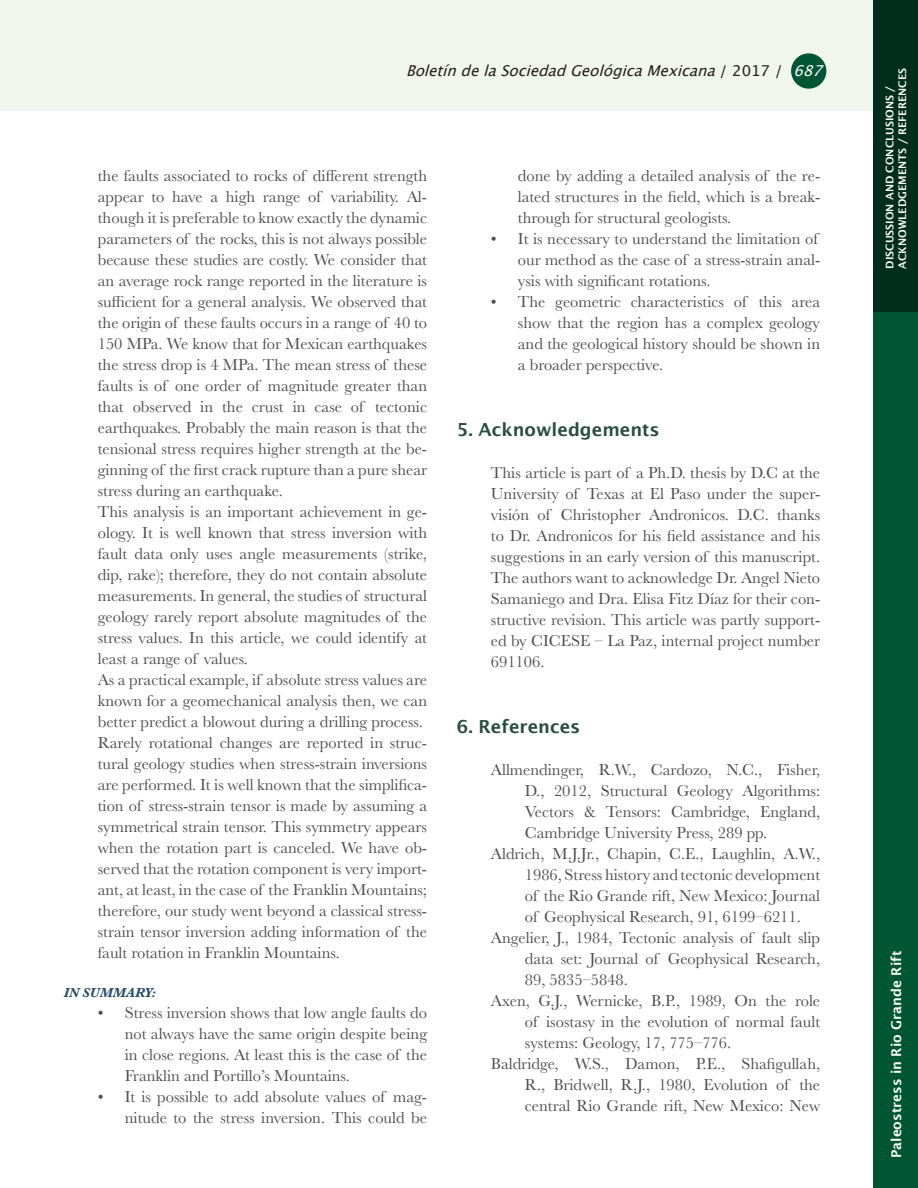
<style>
.page{position:relative;width:918px;height:1188px;background:#fff}
.page>*{position:absolute;margin:0;border:0;box-sizing:border-box;transform-origin:0 0}
.Hierarchy_1{font:600 18px "Lucida Sans";color:#274d3e}
.Indented-text{font:16.5px/21px "Baskerville";color:#4b4c4d;text-align:justify}
.References{font:16.5px/21px "Baskerville";color:#4b4c4d;text-align:justify}
.t1{font:italic 15px "Lucida Grande";color:#231f20}
.t2{font:600 13.5px "Lucida Sans";color:#fff}
.Hierarchy_3{font:italic 700 13.5px "Baskerville";color:#274d66}
.Section{font:600 10.5px/12.6px "Lucida Sans";color:#fff}
.s1{font-style:normal}
.s2{color:#fff}
</style>
<div class="page">
<div style="left:874px;top:311px;width:44px;height:877px;background:#005534"></div>
<div style="left:0;top:0;width:874px;height:111px;background:#f0f6ed"></div>
<div style="left:791px;top:53px;width:35px;height:36px;background:#005534;border-radius:50%"></div>
<div style="left:874px;top:0;width:44px;height:311px;background:#012d1c"></div>
<p class="t1" style="left:406px;top:62px;width:425px">BoletíndelaSociedadGeológicaMexicana<span class="s1">/ 2 0 1 7 /</span> <span class="s2">687</span></p>
<p class="Section" style="left:884px;top:269px;width:202px;rotate:-90deg">DISCUSSION AND CONCLUSIONS /<br>ACKNOWLEDGEMENTS / REFERENCES</p>
<p class="Indented-text" style="left:98px;top:166px;width:331px">the faults associated to rocks of different strength appear to have a high range of variability. Al&shy;though it is preferable to know exactly the dynamic parameters of the rocks, this is not always possible because these studies are costly. We consider that an average rock range reported in the literature is sufficient for a general analysis. We observed that the origin of these faults occurs in a range of 40 to 150 MPa. We know that for Mexican earthquakes the stress drop is 4 MPa. The mean stress of these faults is of one order of magnitude greater than that observed in the crust in case of tectonic earthquakes. Probably the main reason is that the tensional stress requires higher strength at the be&shy;ginning of the first crack rupture than a pure shear stress during an earthquake.</p>
<p class="Indented-text" style="left:98px;top:502px;width:331px">This analysis is an important achievement in ge&shy;ology. It is well known that stress inversion with fault data only uses angle measurements (strike, dip, rake); therefore, they do not contain absolute measurements. In general, the studies of structural geology rarely report absolute magnitudes of the stress values. In this article, we could identify at least a range of values.</p>
<p class="Indented-text" style="left:98px;top:670px;width:331px">As a practical example, if absolute stress values are known for a geomechanical analysis then, we can better predict a blowout during a drilling process.</p>
<p class="Indented-text" style="left:98px;top:733px;width:331px">Rarely rotational changes are reported in struc&shy;tural geology studies when stress-strain inversions are performed. It is well known that the simplifica&shy;tion of stress-strain tensor is made by assuming a symmetrical strain tensor. This symmetry appears when the rotation part is canceled. We have ob&shy;served that the rotation component is very import&shy;ant, at least, in the case of the Franklin Mountains; therefore, our study went beyond a classical stress&shy;strain tensor inversion adding information of the fault rotation in Franklin Mountains.</p>
<p class="Hierarchy_3" style="left:64px;top:983px;width:94px">IN SUMMARY:</p>
<p class="Indented-text" style="left:125px;top:1003px;width:304px;text-indent:-27px">• Stress inversion shows that low angle faults do not always have the same origin despite being in close regions. At least this is the case of the Franklin and Portillo’s Mountains.</p>
<p class="Indented-text" style="left:98px;top:1087px;width:331px;text-align:right">• It is possible to add absolute values of mag&shy;nitude to the stress inversion. This could be</p>
<p class="Indented-text" style="left:518px;top:166px;width:304px">done by adding a detailed analysis of the re&shy;lated structures in the field, which is a break&shy;through for structural geologists.</p>
<p class="Indented-text" style="left:518px;top:229px;width:304px;text-align:left;text-indent:-27px">• It is necessary to understand the limitation of our method as the case of a stress-strain anal&shy;ysis with significant rotations.</p>
<p class="Indented-text" style="left:518px;top:292px;width:304px;text-indent:-27px">• The geometric characteristics of this area show that the region has a complex geology and the geological history should be shown in a broader perspective.</p>
<p class="Hierarchy_1" style="left:457px;top:419px;width:204px">5. Acknowledgements</p>
<p class="Indented-text" style="left:491px;top:463px;width:331px">This article is part of a Ph.D. thesis by D.C at the University of Texas at El Paso under the super&shy;visión of Christopher Andronicos. D.C. thanks to Dr. Andronicos for his field assistance and his suggestions in an early version of this manuscript.<br>The authors want to acknowledge Dr. Angel Nieto Samaniego and Dra. Elisa Fitz Díaz for their con&shy;structive revision. This article was partly support&shy;ed by CICESE – La Paz, internal project number 691106.</p>
<p class="Hierarchy_1" style="left:457px;top:716px;width:125px">6. References</p>
<p class="References" style="left:525px;top:760px;width:297px;text-indent:-34px">Allmendinger, R.W., Cardozo, N.C., Fisher, D., 2012, Structural Geology Algorithms:<br>Vectors &amp; Tensors: Cambridge, England, Cambridge University Press, 289 pp.</p>
<p class="References" style="left:525px;top:844px;width:297px;text-indent:-34px">Aldrich, M.J.Jr., Chapin, C.E., Laughlin, A.W., 1986, Stress history and tectonic development of the Rio Grande rift, New Mexico: Journal of Geophysical Research, 91, 6199–6211.</p>
<p class="References" style="left:525px;top:928px;width:297px;text-indent:-34px">Angelier, J., 1984, Tectonic analysis of fault slip data set: Journal of Geophysical Research, 89, 5835–5848.</p>
<p class="References" style="left:525px;top:991px;width:297px;text-indent:-34px">Axen, G.J., Wernicke, B.P., 1989, On the role of isostasy in the evolution of normal fault systems: Geology, 17, 775–776.</p>
<p class="References" style="left:525px;top:1054px;width:297px;text-indent:-34px">Baldridge, W.S., Damon, P.E., Shafigullah, R., Bridwell, R.J., 1980, Evolution of the central Rio Grande rift, New Mexico: New</p>
<p class="t2" style="left:889px;top:1158px;width:209px;rotate:-90deg">Paleostress in Rio Grande Rift</p>
</div>
